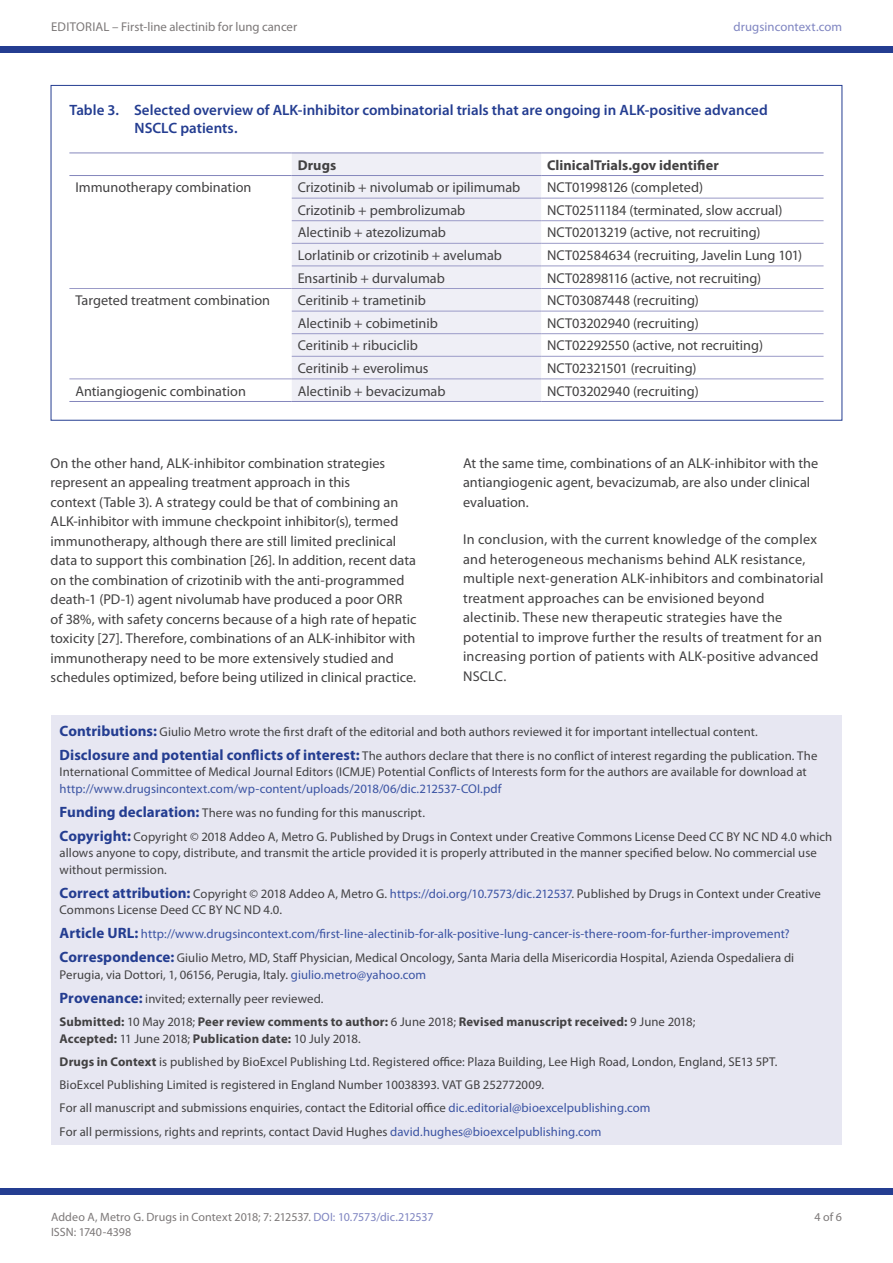
<style>
.page{position:relative;width:893px;height:1263px;background:#fff}
.page>*{position:absolute;margin:0;border:0;box-sizing:border-box;transform-origin:0 0}
.TT{font:600 15px/18px "Myriad Pro";color:#243d91}
.TXT_S{font:14.25px/19.5px "Myriad Pro";letter-spacing:.005em;color:#424142}
.TBL_BODY{font:14.25px "Myriad Pro";color:#424142}
.TBL_COLH{font:700 14.25px "Myriad Pro";letter-spacing:.005em;color:#424142}
.SIDE_HEAD{font:12.75px/16.5px "Myriad Pro";letter-spacing:.005em;color:#424142}
.SIDE_TXT{font:12.75px "Myriad Pro";letter-spacing:.005em;color:#424142}
.SIDE_TXT-2{font:700 12.75px/16.5px "Myriad Pro";letter-spacing:.01em;color:#424142}
.SIDE_HEAD-2{font:12.75px "Myriad Pro";letter-spacing:.005em;color:#3a53a3}
.t1{font:12.75px "Myriad Pro";color:#7c7878}
.t2{font:12.75px "Myriad Pro";letter-spacing:.005em;color:#7f85c1}
.t3{font:12px "Myriad Pro";color:#7c7878}
.s1{font-weight:700;font-size:15px;color:#243d91}
.s2{color:#3a53a3}
.s3{font-weight:400}
.s4{font-weight:700}
.s5{color:#7f85c1}
</style>
<div class="page">
<div style="left:0;top:1188px;width:893px;height:7px;background:#243d91"></div>
<div style="left:0;top:47px;width:893px;height:6px;background:#243d91"></div>
<div style="left:292px;top:154px;width:249px;height:247px;background:#efeff6"></div>
<hr style="left:292px;top:198px;width:249px;height:1px;background:#9a9ac7">
<hr style="left:541px;top:198px;width:282px;height:1px;background:#9a9ac7">
<hr style="left:292px;top:220px;width:249px;height:1px;background:#9a9ac7">
<hr style="left:541px;top:220px;width:282px;height:1px;background:#9a9ac7">
<hr style="left:292px;top:243px;width:249px;height:1px;background:#9a9ac7">
<hr style="left:541px;top:243px;width:282px;height:1px;background:#9a9ac7">
<hr style="left:292px;top:266px;width:249px;height:1px;background:#9a9ac7">
<hr style="left:541px;top:266px;width:282px;height:1px;background:#9a9ac7">
<hr style="left:69px;top:288px;width:223px;height:1px;background:#9a9ac7">
<hr style="left:292px;top:288px;width:249px;height:1px;background:#9a9ac7">
<hr style="left:541px;top:288px;width:282px;height:1px;background:#9a9ac7">
<hr style="left:292px;top:311px;width:249px;height:1px;background:#9a9ac7">
<hr style="left:541px;top:311px;width:282px;height:1px;background:#9a9ac7">
<hr style="left:292px;top:333px;width:249px;height:1px;background:#9a9ac7">
<hr style="left:541px;top:333px;width:282px;height:1px;background:#9a9ac7">
<hr style="left:292px;top:356px;width:249px;height:1px;background:#9a9ac7">
<hr style="left:541px;top:356px;width:282px;height:1px;background:#9a9ac7">
<hr style="left:69px;top:153px;width:223px;height:1px;background:#8587bc">
<hr style="left:292px;top:153px;width:249px;height:1px;background:#8587bc">
<hr style="left:541px;top:153px;width:282px;height:1px;background:#8587bc">
<hr style="left:69px;top:175px;width:223px;height:1px;background:#8587bc">
<hr style="left:292px;top:175px;width:249px;height:1px;background:#8587bc">
<hr style="left:541px;top:175px;width:282px;height:1px;background:#8587bc">
<hr style="left:69px;top:379px;width:223px;height:1px;background:#9a9ac7">
<hr style="left:292px;top:379px;width:249px;height:1px;background:#9a9ac7">
<hr style="left:541px;top:379px;width:282px;height:1px;background:#9a9ac7">
<hr style="left:69px;top:401px;width:223px;height:1px;background:#8587bc">
<hr style="left:292px;top:401px;width:249px;height:1px;background:#8587bc">
<hr style="left:541px;top:401px;width:282px;height:1px;background:#8587bc">
<div style="left:51px;top:715px;width:791px;height:430px;background:#e7e7f2"></div>
<p class="t1" style="left:51px;top:18px;width:248px">EDITORIAL – First-line alectinib for lung cancer</p>
<p class="t2" style="left:734px;top:18px;width:110px">drugsincontext.com</p>
<p class="TT" style="left:135px;top:101px;width:635px;text-indent:-65px">Table 3. Selected overview of ALK-inhibitor combinatorial trials that are ongoing in ALK-positive advanced<br>NSCLC patients.</p>
<p class="TBL_COLH" style="left:298px;top:155px;width:40px">Drugs</p>
<p class="TBL_COLH" style="left:547px;top:155px;width:173px">ClinicalTrials.gov identifier</p>
<p class="TBL_BODY" style="left:75px;top:179px;width:178px">Immunotherapy combination</p>
<p class="TBL_BODY" style="left:298px;top:179px;width:224px">Crizotinib + nivolumab or ipilimumab</p>
<p class="TBL_BODY" style="left:547px;top:179px;width:158px">NCT01998126 (completed)</p>
<p class="TBL_BODY" style="left:298px;top:201px;width:169px">Crizotinib + pembrolizumab</p>
<p class="TBL_BODY" style="left:547px;top:201px;width:237px">NCT02511184 (terminated, slow accrual)</p>
<p class="TBL_BODY" style="left:298px;top:224px;width:150px">Alectinib + atezolizumab</p>
<p class="TBL_BODY" style="left:547px;top:224px;width:215px">NCT02013219 (active, not recruiting)</p>
<p class="TBL_BODY" style="left:298px;top:246px;width:206px">Lorlatinib or crizotinib + avelumab</p>
<p class="TBL_BODY" style="left:547px;top:246px;width:257px">NCT02584634 (recruiting, Javelin Lung 101)</p>
<p class="TBL_BODY" style="left:298px;top:269px;width:149px">Ensartinib + durvalumab</p>
<p class="TBL_BODY" style="left:547px;top:269px;width:216px">NCT02898116 (active, not recruiting)</p>
<p class="TBL_BODY" style="left:75px;top:292px;width:196px">Targeted treatment combination</p>
<p class="TBL_BODY" style="left:298px;top:292px;width:130px">Ceritinib + trametinib</p>
<p class="TBL_BODY" style="left:547px;top:292px;width:153px">NCT03087448 (recruiting)</p>
<p class="TBL_BODY" style="left:298px;top:314px;width:142px">Alectinib + cobimetinib</p>
<p class="TBL_BODY" style="left:547px;top:314px;width:153px">NCT03202940 (recruiting)</p>
<p class="TBL_BODY" style="left:298px;top:337px;width:122px">Ceritinib + ribuciclib</p>
<p class="TBL_BODY" style="left:547px;top:337px;width:217px">NCT02292550 (active, not recruiting)</p>
<p class="TBL_BODY" style="left:298px;top:359px;width:132px">Ceritinib + everolimus</p>
<p class="TBL_BODY" style="left:547px;top:359px;width:151px">NCT02321501 (recruiting)</p>
<p class="TBL_BODY" style="left:75px;top:382px;width:172px">Antiangiogenic combination</p>
<p class="TBL_BODY" style="left:298px;top:382px;width:149px">Alectinib + bevacizumab</p>
<p class="TBL_BODY" style="left:547px;top:382px;width:153px">NCT03202940 (recruiting)</p>
<p class="TXT_S" style="left:51px;top:453px;width:367px">On the other hand, ALK-inhibitor combination strategies represent an appealing treatment approach in this<br>context (Table 3). A strategy could be that of combining an ALK-inhibitor with immune checkpoint inhibitor(s), termed immunotherapy, although there are still limited preclinical data to support this combination [26]. In addition, recent data on the combination of crizotinib with the anti-programmed death-1 (PD-1) agent nivolumab have produced a poor ORR of 38%, with safety concerns because of a high rate of hepatic toxicity [27]. Therefore, combinations of an ALK-inhibitor with immunotherapy need to be more extensively studied and schedules optimized, before being utilized in clinical practice.</p>
<p class="TXT_S" style="left:463px;top:453px;width:357px">At the same time, combinations of an ALK-inhibitor with the antiangiogenic agent, bevacizumab, are also under clinical evaluation.</p>
<p class="TXT_S" style="left:463px;top:529px;width:362px">In conclusion, with the current knowledge of the complex and heterogeneous mechanisms behind ALK resistance, multiple next-generation ALK-inhibitors and combinatorial treatment approaches can be envisioned beyond alectinib. These new therapeutic strategies have the potential to improve further the results of treatment for an increasing portion of patients with ALK-positive advanced NSCLC.</p>
<p class="SIDE_HEAD" style="left:60px;top:723px;width:700px"><span class="s1">Contributions:</span> Giulio Metro wrote the first draft of the editorial and both authors reviewed it for important intellectual content.</p>
<p class="SIDE_HEAD" style="left:60px;top:747px;width:759px"><span class="s1">Disclosure and potential conflicts of interest:</span> The authors declare that there is no conflict of interest regarding the publication. The<br>International Committee of Medical Journal Editors (ICMJE) Potential Conflicts of Interests form for the authors are available for download at <span class="s2">http://www.drugsincontext.com/wp-content/uploads/2018/06/dic.212537-COI.pdf</span></p>
<p class="SIDE_HEAD" style="left:60px;top:804px;width:367px"><span class="s1">Funding declaration:</span> There was no funding for this manuscript.</p>
<p class="SIDE_HEAD" style="left:60px;top:828px;width:774px"><span class="s1">Copyright:</span> Copyright © 2018 Addeo A, Metro G. Published by Drugs in Context under Creative Commons License Deed CC BY NC ND 4.0 which allows anyone to copy, distribute, and transmit the article provided it is properly attributed in the manner specified below. No commercial use without permission.</p>
<p class="SIDE_HEAD" style="left:60px;top:885px;width:763px"><span class="s1">Correct attribution:</span> Copyright © 2018 Addeo A, Metro G. <span class="s2">https://doi.org/10.7573/dic.212537</span>. Published by Drugs in Context under Creative<br>Commons License Deed CC BY NC ND 4.0.</p>
<p class="SIDE_HEAD-2" style="left:60px;top:926px;width:732px"><span class="s1">Article URL:</span> http://www.drugsincontext.com/first-line-alectinib-for-alk-positive-lung-cancer-is-there-room-for-further-improvement?</p>
<p class="SIDE_HEAD" style="left:60px;top:950px;width:736px"><span class="s1">Correspondence:</span> Giulio Metro, MD, Staff Physician, Medical Oncology, Santa Maria della Misericordia Hospital, Azienda Ospedaliera di<br>Perugia, via Dottori, 1, 06156, Perugia, Italy. <span class="s2">giulio.metro@yahoo.com</span></p>
<p class="SIDE_HEAD" style="left:60px;top:990px;width:265px"><span class="s1">Provenance:</span> invited; externally peer reviewed.</p>
<p class="SIDE_TXT-2" style="left:60px;top:1013px;width:637px">Submitted: <span class="s3">10 May 2018;</span> Peer review comments to author: <span class="s3">6 June 2018;</span> Revised manuscript received: <span class="s3">9 June 2018;<br></span>Accepted: <span class="s3">11 June 2018;</span> Publication date: <span class="s3">10 July 2018.</span></p>
<p class="SIDE_TXT" style="left:60px;top:1054px;width:719px"><span class="s4">Drugs in Context</span> is published by BioExcel Publishing Ltd. Registered office: Plaza Building, Lee High Road, London, England, SE13 5PT.</p>
<p class="SIDE_TXT" style="left:60px;top:1077px;width:486px">BioExcel Publishing Limited is registered in England Number 10038393. VAT GB 252772009.</p>
<p class="SIDE_TXT" style="left:60px;top:1100px;width:592px">For all manuscript and submissions enquiries, contact the Editorial office <span class="s2">dic.editorial@bioexcelpublishing.com</span></p>
<p class="SIDE_TXT" style="left:60px;top:1123px;width:543px">For all permissions, rights and reprints, contact David Hughes <span class="s2">david.hughes@bioexcelpublishing.com</span></p>
<p class="t3" style="left:51px;top:1209px;width:384px">Addeo A, Metro G. Drugs in Context 2018; 7: 212537. <span class="s5">DOI: 10.7573/dic.212537</span></p>
<p class="t3" style="left:814px;top:1209px;width:29px">4 of 6</p>
<p class="t3" style="left:51px;top:1224px;width:82px">ISSN: 1740-4398</p>
</div>
